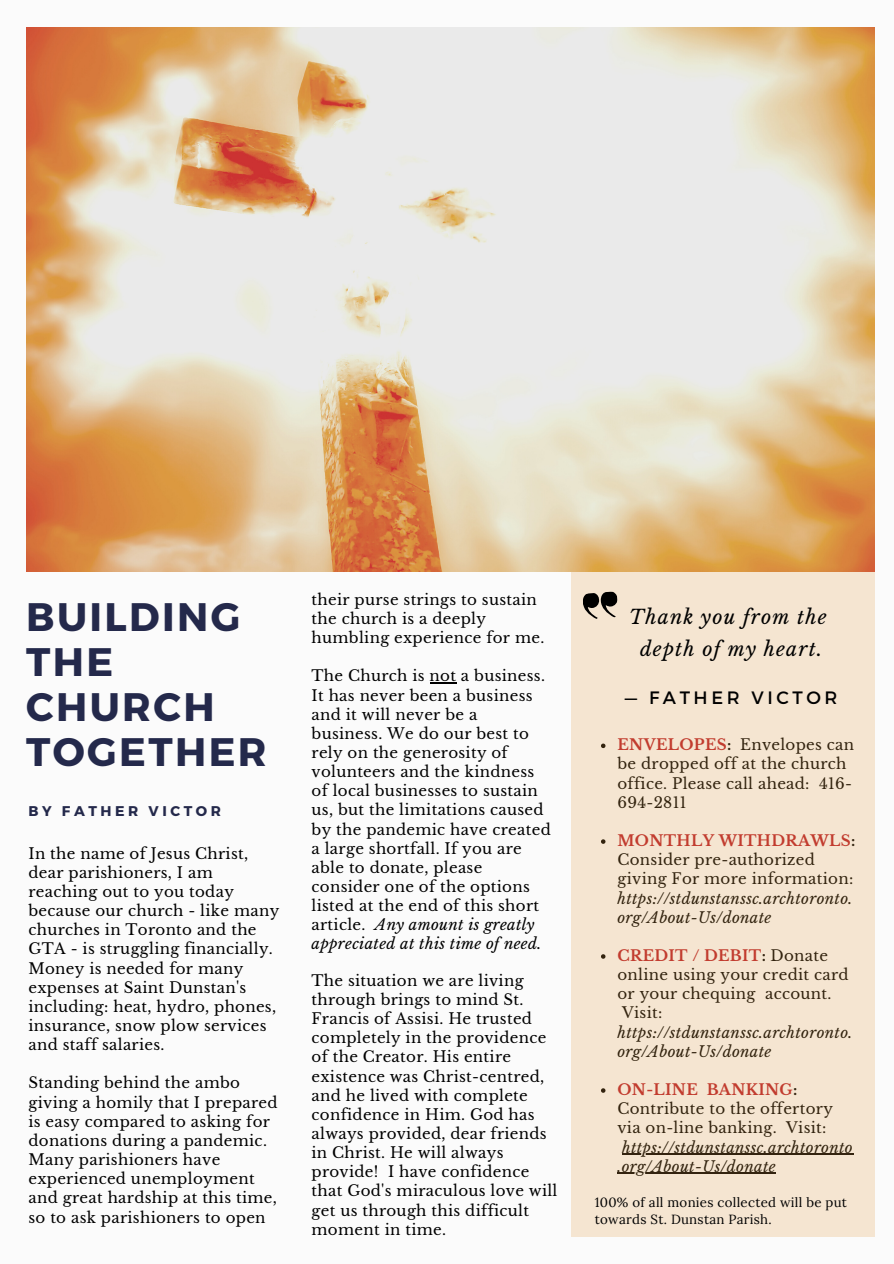
<style>
.page{position:relative;width:894px;height:1264px;background:#fff}
.page>*{position:absolute;margin:0;border:0;box-sizing:border-box;transform-origin:0 0}
.t1{font:700 39.75px/45px "Montserrat";letter-spacing:.06em;color:#24294b}
.t2{font:italic 19.5px "Libre Baskerville";letter-spacing:.06em;color:#000}
.t3{font:17.85px "Montserrat";letter-spacing:.2em;color:#000}
.t4{font:15px/19.2px "Libre Baskerville";letter-spacing:.02em;color:#000}
.t5{font:italic 15px/19.2px "Libre Baskerville";letter-spacing:.02em;color:#000}
.t6{font:700 15px "Libre Baskerville";letter-spacing:.02em;color:#b92029}
.t7{font:700 14.1px "Montserrat";letter-spacing:.25em;color:#24294b}
.t8{font:13.2px/17px "Lora";letter-spacing:.02em;color:#000}
.s1{font-style:italic}
.s2{font-weight:700;color:#b92029}
.s3{font-weight:700}
.s4{font-weight:700;font-style:normal;color:#b92029}
.s5{font-weight:700;font-style:normal}
.s6{font-style:normal}
.s7{color:#000}
.s8{font-weight:400;color:#000}
</style>
<div class="page">
<div style="left:0;top:0;width:893px;height:1263px;background:#fbfbfb"></div>
<div style="left:571px;top:28px;width:303px;height:1208px;background:#f5e5d1"></div>
<svg style="left:583px;top:591px;width:35px;height:28px"></svg>
<img style="left:26px;top:28px;width:848px;height:544px">
<svg style="left:430px;top:682px;width:26px;height:1px"></svg>
<p class="t1" style="left:26px;top:592px;width:242px">BUILDING<br>THE<br>CHURCH<br>TOGETHER</p>
<p class="t7" style="left:28px;top:801px;width:194px">BY FATHER VICTOR</p>
<p class="t4" style="left:28px;top:843px;width:252px">In the name of Jesus Christ, dear parishioners, I am reaching out to you today because our church - like many churches in Toronto and the<br>GTA - is struggling financially.<br>Money is needed for many expenses at Saint Dunstan's</p>
<p class="t4" style="left:28px;top:997px;width:249px">including: heat, hydro, phones, insurance, snow plow services and staff salaries.</p>
<p class="t4" style="left:28px;top:1073px;width:250px">Standing behind the ambo giving a homily that I prepared is easy compared to asking for donations during a pandemic.<br>Many parishioners have experienced unemployment and great hardship at this time, so to ask parishioners to open</p>
<p class="t4" style="left:311px;top:590px;width:234px">their purse strings to sustain the church is a deeply humbling experience for me.</p>
<p class="t4" style="left:311px;top:666px;width:241px">The Church is not a business.<br>It has never been a business and it will never be a business. We do our best to rely on the generosity of volunteers and the kindness of local businesses to sustain us, but the limitations caused by the pandemic have created a large shortfall. If you are able to donate, please consider one of the options listed at the end of this short article. <span class="s1">Any amount is greatly appreciated at this time of need.</span></p>
<p class="t4" style="left:311px;top:970px;width:247px">The situation we are living through brings to mind St.<br>Francis of Assisi. He trusted completely in the providence of the Creator. His entire existence was Christ-centred, and he lived with complete confidence in Him. God has always provided, dear friends in Christ. He will always provide! I have confidence that God's miraculous love will get us through this difficult moment in time.</p>
<p class="t2" style="left:629px;top:604px;width:199px">Thank you from the</p>
<p class="t2" style="left:640px;top:637px;width:183px">depth of my heart.</p>
<p class="t3" style="left:624px;top:686px;width:214px">— FATHER VICTOR</p>
<p class="t4" style="left:617px;top:735px;width:238px"><span class="s2">ENVELOPES</span><span class="s3">:</span> Envelopes can be dropped off at the church office. Please call ahead: 416-<br>694-2811</p>
<p class="t5" style="left:617px;top:831px;width:239px"><span class="s4">MONTHLY WITHDRAWLS</span><span class="s5">:<br></span><span class="s6">Consider pre-authorized giving For more information: </span>https://stdunstanssc.archtoronto. org/About-Us/donate</p>
<p class="t6" style="left:617px;top:946px;width:212px">CREDIT / DEBIT<span class="s7">:</span> <span class="s8">Donate</span></p>
<p class="t4" style="left:617px;top:965px;width:233px">online using your credit card</p>
<p class="t4" style="left:617px;top:984px;width:215px">or your chequing account.</p>
<p class="t4" style="left:622px;top:1003px;width:42px">Visit:</p>
<p class="t5" style="left:617px;top:1022px;width:236px">https://stdunstanssc.archtoronto.</p>
<p class="t5" style="left:617px;top:1041px;width:155px">org/About-Us/donate</p>
<p class="t6" style="left:617px;top:1080px;width:181px">ON-LINE BANKING<span class="s7">:</span></p>
<p class="t4" style="left:617px;top:1099px;width:217px">Contribute to the offertory</p>
<p class="t4" style="left:617px;top:1118px;width:210px">via on-line banking. Visit:</p>
<p class="t5" style="left:622px;top:1137px;width:232px">https://stdunstanssc.archtoronto</p>
<p class="t5" style="left:617px;top:1156px;width:160px">.org/About-Us/donate</p>
<p class="t8" style="left:594px;top:1193px;width:253px">100% of all monies collected will be put towards St. Dunstan Parish.</p>
</div>
